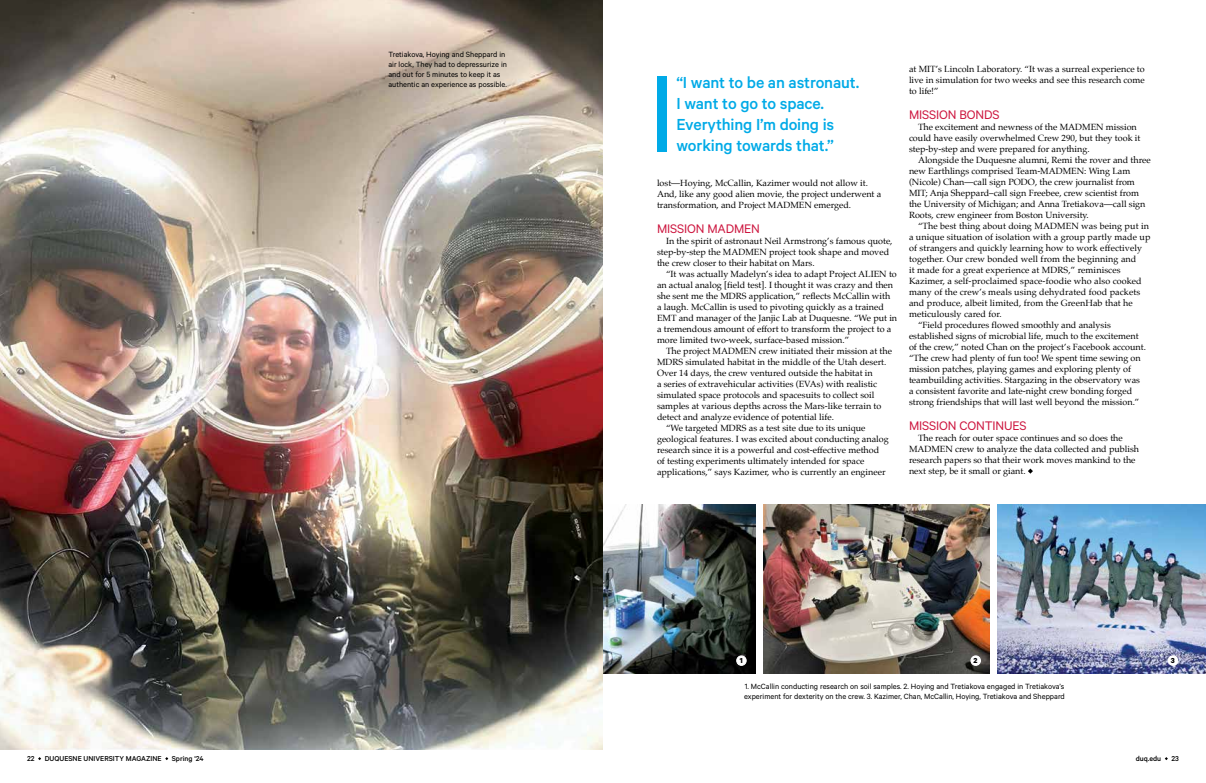
<style>
.page{position:relative;width:1206px;height:783px;background:#fff}
.page>*{position:absolute;margin:0;border:0;box-sizing:border-box;transform-origin:0 0}
.t1{font:500 18px/21px "Calibre";letter-spacing:-.01em;color:#00aae7}
.t2{font:14px "Calibre";letter-spacing:-.01em;color:#cd163f}
.t3{font:9px/11px "Palatino";color:#000}
.t4{font:8.5px/10.2px "Calibre";color:#000}
.t5{font:700 8.2px "Calibre";color:#000}
.t6{font:500 8px "Calibre";color:#000}
</style>
<div class="page">
<svg style="left:1028px;top:469px;width:5px;height:5px"></svg>
<img style="left:0;top:0;width:603px;height:750px">
<div style="left:657px;top:76px;width:9px;height:76px;background:#00aae7"></div>
<img style="left:603px;top:504px;width:153px;height:170px">
<img style="left:764px;top:504px;width:226px;height:170px">
<img style="left:998px;top:504px;width:208px;height:170px">
<div style="left:737px;top:656px;width:9px;height:9px;background:#fff;border-radius:50%"></div>
<div style="left:736px;top:655px;width:11px;height:11px;border:1px solid #fff;border-radius:50%"></div>
<div style="left:971px;top:656px;width:9px;height:9px;background:#fff;border-radius:50%"></div>
<div style="left:970px;top:655px;width:11px;height:11px;border:1px solid #fff;border-radius:50%"></div>
<div style="left:1168px;top:656px;width:10px;height:9px;background:#fff;border-radius:50%"></div>
<div style="left:1168px;top:655px;width:10px;height:11px;border:1px solid #fff;border-radius:50%"></div>
<p class="t4" style="left:388px;top:49px;width:120px">Tretiakova, Hoying and Sheppard in air lock, They had to depressurize in and out for 5 minutes to keep it as authentic an experience as possible.</p>
<h1 class="t1" style="left:676px;top:71px;width:184px">“I want to be an astronaut.<br>I want to go to space.<br>Everything I’m doing is working towards that.”</h1>
<p class="t3" style="left:657px;top:177px;width:226px">lost—Hoying, McCallin, Kazimer would not allow it.<br>And, like any good alien movie, the project underwent a transformation, and Project MADMEN emerged.</p>
<h2 class="t2" style="left:657px;top:220px;width:105px">MISSION MADMEN</h2>
<p class="t3" style="left:657px;top:235px;width:237px;text-indent:9px">In the spirit of astronaut Neil Armstrong’s famous quote, step-by-step the MADMEN project took shape and moved the crew closer to their habitat on Mars.</p>
<p class="t3" style="left:657px;top:268px;width:242px;text-indent:9px">“It was actually Madelyn’s idea to adapt Project ALIEN to an actual analog [field test]. I thought it was crazy and then she sent me the MDRS application,” reflects McCallin with<br>a laugh. McCallin is used to pivoting quickly as a trained EMT and manager of the Janjic Lab at Duquesne. “We put in a tremendous amount of effort to transform the project to a more limited two-week, surface-based mission.”</p>
<p class="t3" style="left:666px;top:345px;width:228px">The project MADMEN crew initiated their mission at the</p>
<p class="t3" style="left:657px;top:356px;width:231px">MDRS simulated habitat in the middle of the Utah desert.</p>
<p class="t3" style="left:657px;top:367px;width:217px">Over 14 days, the crew ventured outside the habitat in</p>
<p class="t3" style="left:657px;top:378px;width:222px">a series of extravehicular activities (EVAs) with realistic</p>
<p class="t3" style="left:657px;top:389px;width:219px">simulated space protocols and spacesuits to collect soil</p>
<p class="t3" style="left:657px;top:400px;width:226px">samples at various depths across the Mars-like terrain to</p>
<p class="t3" style="left:657px;top:411px;width:178px">detect and analyze evidence of potential life.</p>
<p class="t3" style="left:666px;top:422px;width:201px">“We targeted MDRS as a test site due to its unique</p>
<p class="t3" style="left:657px;top:433px;width:233px">geological features. I was excited about conducting analog</p>
<p class="t3" style="left:657px;top:444px;width:224px">research since it is a powerful and cost-effective method</p>
<p class="t3" style="left:657px;top:455px;width:209px">of testing experiments ultimately intended for space</p>
<p class="t3" style="left:657px;top:466px;width:230px">applications,” says Kazimer, who is currently an engineer</p>
<p class="t3" style="left:909px;top:63px;width:237px;text-align:justify">at MIT’s Lincoln Laboratory. “It was a surreal experience to live in simulation for two weeks and see this research come to life!”</p>
<h2 class="t2" style="left:909px;top:106px;width:92px">MISSION BONDS</h2>
<p class="t3" style="left:909px;top:121px;width:233px;text-indent:9px">The excitement and newness of the MADMEN mission could have easily overwhelmed Crew 290, but they took it step-by-step and were prepared for anything.</p>
<p class="t3" style="left:909px;top:154px;width:243px;text-indent:9px">Alongside the Duquesne alumni, Remi the rover and three new Earthlings comprised Team-MADMEN: Wing Lam (Nicole) Chan—call sign PODO, the crew journalist from MIT; Anja Sheppard–call sign Freebee, crew scientist from the University of Michigan; and Anna Tretiakova—call sign Roots, crew engineer from Boston University.</p>
<p class="t3" style="left:918px;top:220px;width:232px">“The best thing about doing MADMEN was being put in</p>
<p class="t3" style="left:909px;top:231px;width:243px">a unique situation of isolation with a group partly made up</p>
<p class="t3" style="left:909px;top:242px;width:235px">of strangers and quickly learning how to work effectively</p>
<p class="t3" style="left:909px;top:253px;width:229px">together. Our crew bonded well from the beginning and</p>
<p class="t3" style="left:909px;top:264px;width:213px">it made for a great experience at MDRS,” reminisces</p>
<p class="t3" style="left:909px;top:275px;width:234px">Kazimer, a self-proclaimed space-foodie who also cooked</p>
<p class="t3" style="left:909px;top:286px;width:233px">many of the crew’s meals using dehydrated food packets</p>
<p class="t3" style="left:909px;top:297px;width:225px">and produce, albeit limited, from the GreenHab that he</p>
<p class="t3" style="left:909px;top:308px;width:94px">meticulously cared for.</p>
<p class="t3" style="left:918px;top:319px;width:194px">“Field procedures flowed smoothly and analysis</p>
<p class="t3" style="left:909px;top:330px;width:231px">established signs of microbial life, much to the excitement</p>
<p class="t3" style="left:909px;top:341px;width:238px">of the crew,” noted Chan on the project’s Facebook account.</p>
<p class="t3" style="left:909px;top:352px;width:233px">“The crew had plenty of fun too! We spent time sewing on</p>
<p class="t3" style="left:909px;top:363px;width:224px">mission patches, playing games and exploring plenty of</p>
<p class="t3" style="left:909px;top:374px;width:233px">teambuilding activities. Stargazing in the observatory was</p>
<p class="t3" style="left:909px;top:385px;width:225px">a consistent favorite and late-night crew bonding forged</p>
<p class="t3" style="left:909px;top:396px;width:232px">strong friendships that will last well beyond the mission.”</p>
<h2 class="t2" style="left:909px;top:417px;width:119px">MISSION CONTINUES</h2>
<p class="t3" style="left:909px;top:432px;width:232px;text-indent:9px">The reach for outer space continues and so does the MADMEN crew to analyze the data collected and publish research papers so that their work moves mankind to the next step, be it small or giant.</p>
<p class="t5" style="left:740px;top:656px;width:5px">1</p>
<p class="t5" style="left:974px;top:656px;width:6px">2</p>
<p class="t5" style="left:1171px;top:656px;width:5px">3</p>
<p class="t4" style="left:744px;top:681px;width:322px">1. McCallin conducting research on soil samples. 2. Hoying and Tretiakova engaged in Tretiakova’s experiment for dexterity on the crew. 3. Kazimer, Chan, McCallin, Hoying, Tretiakova and Sheppard</p>
<p class="t6" style="left:27px;top:754px;width:9px">22</p>
<p class="t6" style="left:45px;top:754px;width:118px">DUQUESNE UNIVERSITY MAGAZINE</p>
<p class="t6" style="left:172px;top:754px;width:33px">Spring '24</p>
<p class="t6" style="left:1136px;top:754px;width:27px">duq.edu</p>
<p class="t6" style="left:1171px;top:754px;width:9px">23</p>
</div>
